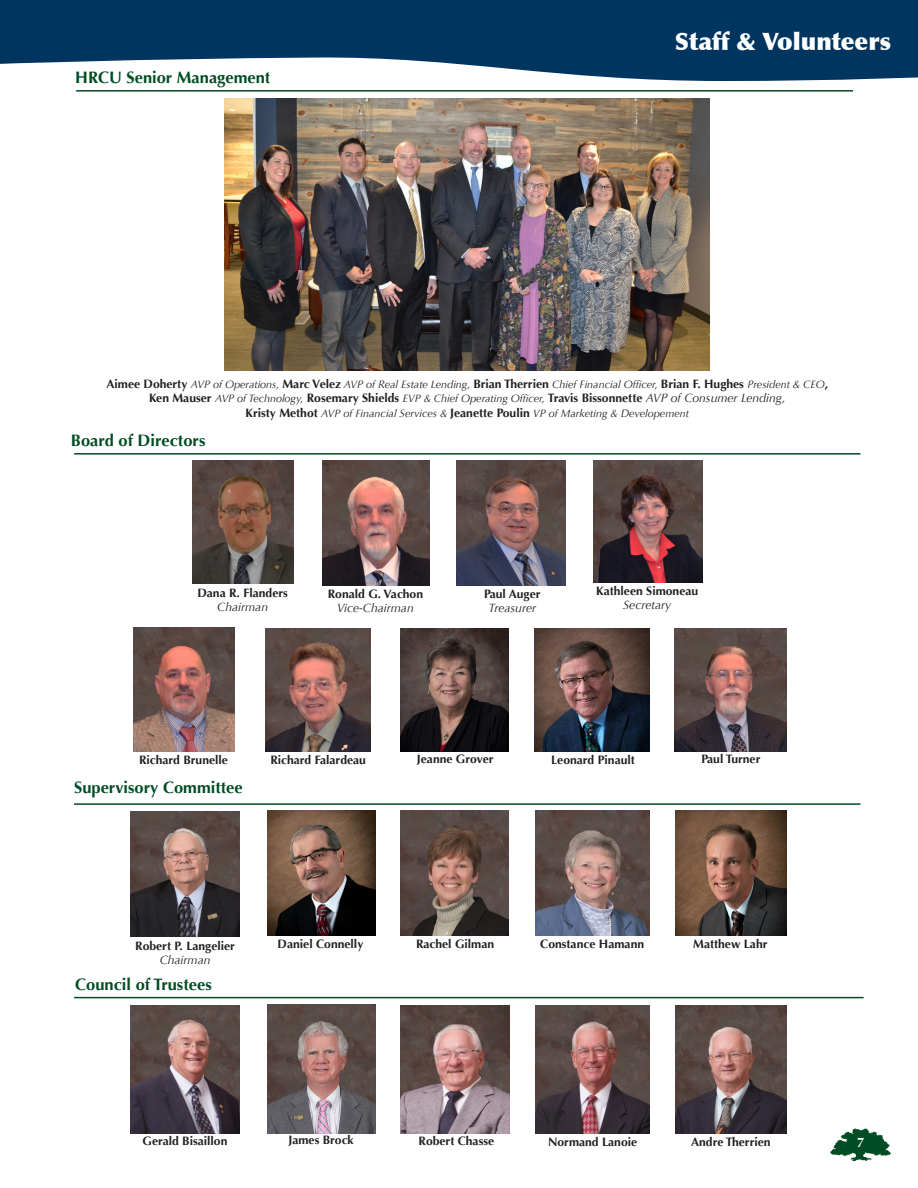
<style>
.page{position:relative;width:918px;height:1188px;background:#fff}
.page>*{position:absolute;margin:0;border:0;box-sizing:border-box;transform-origin:0 0}
.t1{font:900 24px "Optima";color:#fff}
.t2{font:700 16.5px "Optima";color:#004c23}
.t3{font:700 13.5px "Optima";color:#fff}
.t4{font:700 12.15px/14.5px "Optima";color:#231f20;text-align:center}
.t5{font:italic 12.15px "Optima";color:#231f20}
.t6{font:italic 10.8px/14.5px "Optima";color:#231f20;text-align:center}
.s1{font-weight:700;font-style:normal;font-size:12.15px}
.s2{font-size:12.15px}
.s3{font-weight:400;font-style:italic}
</style>
<div class="page">
<svg style="left:1px;top:0;width:917px;height:81px;fill:#003560"></svg>
<svg style="left:0;top:0;width:1px;height:64px"></svg>
<img style="left:830px;top:1129px;width:61px;height:31px">
<hr style="left:76px;top:90px;width:777px;height:2px;background:#004c23">
<hr style="left:74px;top:453px;width:786px;height:2px;background:#004c23">
<img style="left:131px;top:1006px;width:108px;height:127px">
<img style="left:267px;top:1004px;width:108px;height:129px">
<img style="left:401px;top:1006px;width:109px;height:127px">
<img style="left:536px;top:1006px;width:114px;height:127px">
<img style="left:676px;top:1006px;width:110px;height:127px">
<hr style="left:74px;top:997px;width:790px;height:1px;background:#004c23">
<hr style="left:74px;top:803px;width:786px;height:2px;background:#004c23">
<img style="left:400px;top:628px;width:108px;height:123px">
<img style="left:535px;top:628px;width:115px;height:123px">
<img style="left:594px;top:461px;width:108px;height:121px">
<img style="left:131px;top:812px;width:108px;height:125px">
<img style="left:536px;top:811px;width:114px;height:124px">
<img style="left:400px;top:811px;width:108px;height:124px">
<img style="left:457px;top:461px;width:109px;height:124px">
<img style="left:133px;top:628px;width:101px;height:123px">
<img style="left:192px;top:461px;width:101px;height:122px">
<img style="left:675px;top:629px;width:111px;height:122px">
<img style="left:322px;top:461px;width:107px;height:124px">
<img style="left:265px;top:628px;width:106px;height:123px">
<img style="left:676px;top:811px;width:110px;height:124px">
<img style="left:267px;top:811px;width:108px;height:124px">
<img style="left:225px;top:99px;width:485px;height:271px">
<p class="t2" style="left:75px;top:68px;width:197px">HRCU Senior Management</p>
<p class="t1" style="left:675px;top:27px;width:218px">Staff &amp; Volunteers</p>
<p class="t6" style="left:106px;top:377px;width:723px"><span class="s1">Aimee Doherty</span> AVP of Operations, <span class="s1">Marc Velez</span> AVP of Real Estate Lending, <span class="s1">Brian Therrien</span> Chief Financial Officer, <span class="s1">Brian F. Hughes</span> President &amp; CEO<span class="s1">,<br>Ken Mauser</span> AVP of Technology, <span class="s1">Rosemary Shields</span> EVP &amp; Chief Operating Officer, <span class="s1">Travis Bissonnette</span> <span class="s2">AVP of Consumer Lending,</span></p>
<p class="t6" style="left:246px;top:406px;width:445px"><span class="s1">Kristy Methot</span> AVP of Financial Services &amp; <span class="s1">Jeanette Poulin</span> VP of Marketing &amp; Developement</p>
<p class="t2" style="left:71px;top:431px;width:136px">Board of Directors</p>
<p class="t4" style="left:197px;top:585px;width:92px">Dana R. Flanders</p>
<p class="t5" style="left:217px;top:600px;width:52px">Chairman</p>
<p class="t4" style="left:328px;top:587px;width:97px">Ronald G. Vachon</p>
<p class="t5" style="left:337px;top:601px;width:78px">Vice-Chairman</p>
<p class="t4" style="left:484px;top:586px;width:58px">Paul Auger</p>
<p class="t5" style="left:488px;top:601px;width:49px">Treasurer</p>
<p class="t4" style="left:596px;top:584px;width:103px">Kathleen Simoneau</p>
<p class="t5" style="left:623px;top:598px;width:50px">Secretary</p>
<p class="t4" style="left:139px;top:753px;width:90px">Richard Brunelle</p>
<p class="t4" style="left:270px;top:753px;width:97px">Richard Falardeau</p>
<p class="t4" style="left:417px;top:752px;width:78px">Jeanne Grover</p>
<p class="t4" style="left:551px;top:753px;width:85px">Leonard Pinault</p>
<p class="t4" style="left:702px;top:752px;width:60px">Paul Turner</p>
<p class="t2" style="left:74px;top:778px;width:170px">Supervisory Committee</p>
<p class="t4" style="left:135px;top:938px;width:101px">Robert P. Langelier<br><span class="s3">Chairman</span></p>
<p class="t4" style="left:278px;top:937px;width:87px">Daniel Connelly</p>
<p class="t4" style="left:416px;top:937px;width:80px">Rachel Gilman</p>
<p class="t4" style="left:540px;top:937px;width:105px">Constance Hamann</p>
<p class="t4" style="left:693px;top:937px;width:76px">Matthew Lahr</p>
<p class="t2" style="left:75px;top:974px;width:138px">Council of Trustees</p>
<p class="t4" style="left:143px;top:1134px;width:86px">Gerald Bisaillon</p>
<p class="t4" style="left:289px;top:1133px;width:67px">James Brock</p>
<p class="t4" style="left:419px;top:1134px;width:77px">Robert Chasse</p>
<p class="t4" style="left:548px;top:1135px;width:91px">Normand Lanoie</p>
<p class="t4" style="left:691px;top:1135px;width:81px">Andre Therrien</p>
<p class="t3" style="left:857px;top:1135px;width:9px">7</p>
</div>
